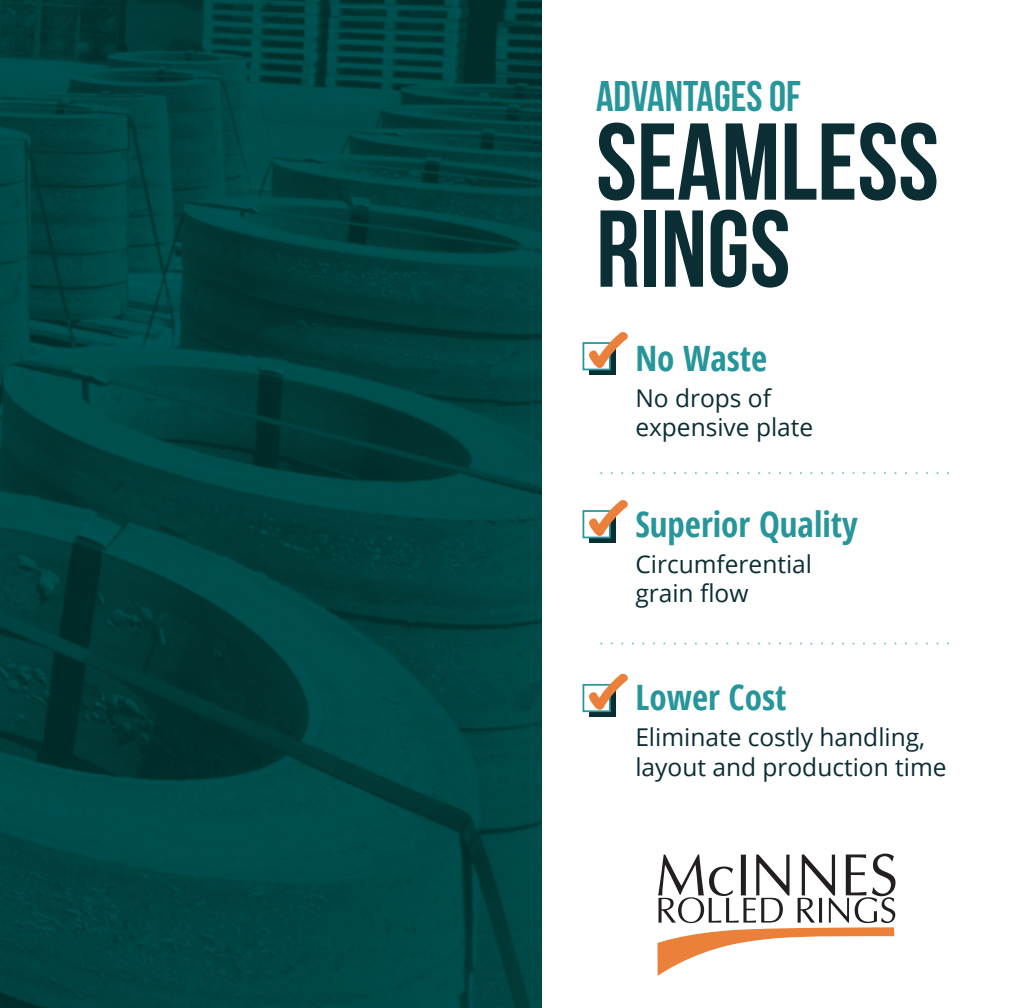
<style>
.page{position:relative;width:1012px;height:1008px;background:#fff}
.page>*{position:absolute;margin:0;border:0;box-sizing:border-box;transform-origin:0 0}
.t1{font:109.02px/87px "Bebas Neue";color:#0a2e33}
.t2{font:42.88px "Bebas Neue";color:#27969b}
.t3{font:700 condensed 35px "Open Sans";color:#27969b}
.t4{font:24.5px/29.4px "Open Sans";color:#0a2e33}
</style>
<div class="page">
<svg style="left:600px;top:472px;width:349px;height:2px"></svg>
<svg style="left:600px;top:643px;width:349px;height:1px"></svg>
<svg style="left:657px;top:854px;width:238px;height:122px"></svg>
<svg style="left:589px;top:369px;width:26px;height:6px"></svg>
<div style="left:582px;top:342px;width:28px;height:28px;background:#fff;border:2px solid #27969b"></div>
<svg style="left:587px;top:332px;width:41px;height:37px"></svg>
<svg style="left:589px;top:537px;width:26px;height:6px"></svg>
<div style="left:582px;top:510px;width:28px;height:28px;background:#fff;border:2px solid #27969b"></div>
<svg style="left:587px;top:500px;width:41px;height:37px"></svg>
<div style="left:589px;top:690px;width:26px;height:26px;background:linear-gradient(to right,#0d373c,#0b3136)"></div>
<div style="left:582px;top:684px;width:28px;height:28px;background:#fff;border:2px solid #27969b"></div>
<svg style="left:587px;top:673px;width:41px;height:37px"></svg>
<img style="left:0;top:0;width:541px;height:1008px">
<h2 class="t2" style="left:596px;top:73px;width:206px">ADVANTAGES OF</h2>
<h1 class="t1" style="left:596px;top:117px;width:344px">SEAMLESS<br>RINGS</h1>
<h3 class="t3" style="left:635px;top:334px;width:133px">No Waste</h3>
<p class="t4" style="left:635px;top:382px;width:179px">No drops of expensive plate</p>
<h3 class="t3" style="left:635px;top:500px;width:224px">Superior Quality</h3>
<p class="t4" style="left:635px;top:549px;width:178px">Circumferential grain flow</p>
<h3 class="t3" style="left:635px;top:673px;width:153px">Lower Cost</h3>
<p class="t4" style="left:635px;top:722px;width:313px">Eliminate costly handling, layout and production time</p>
</div>
